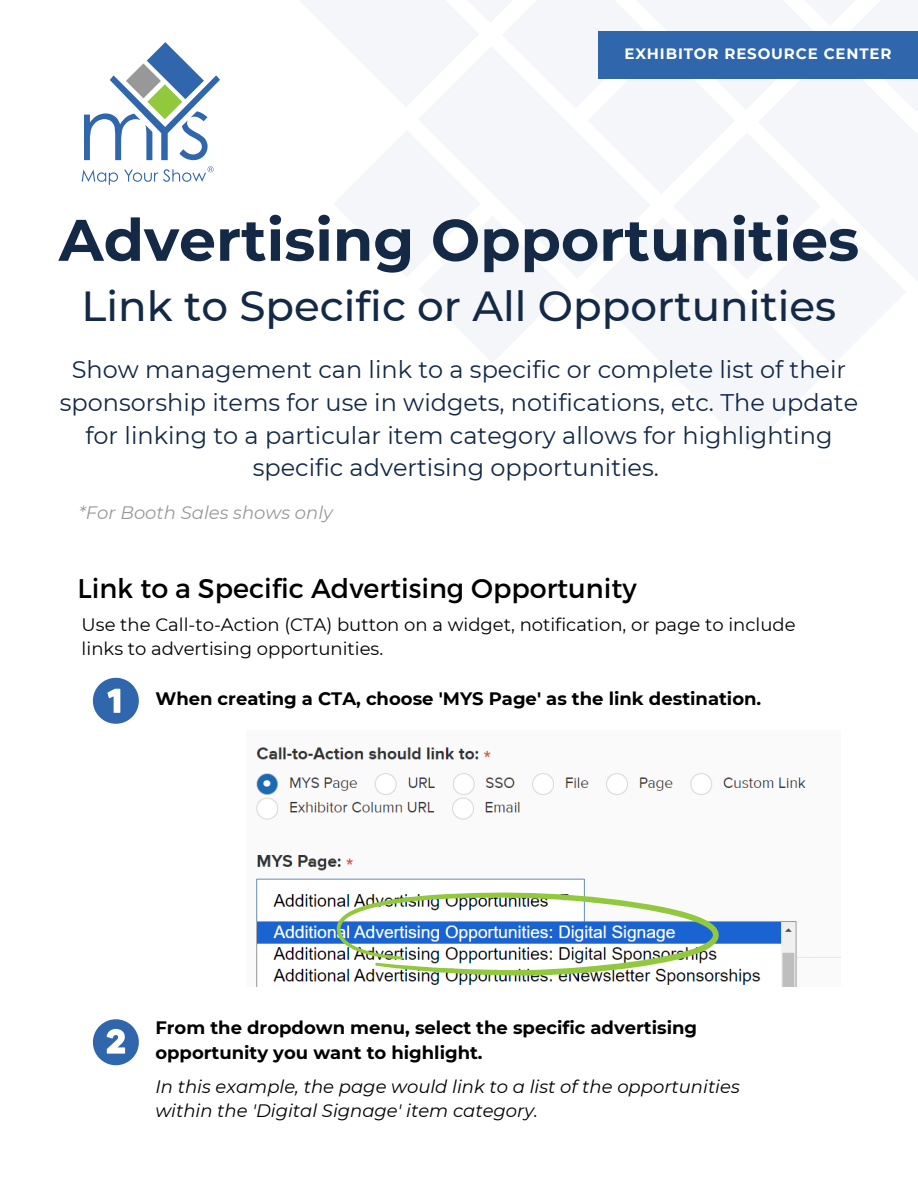
<style>
.page{position:relative;width:918px;height:1188px;background:#fff}
.page>*{position:absolute;margin:0;border:0;box-sizing:border-box;transform-origin:0 0}
.t1{font:700 58.5px "Montserrat";color:#132945}
.t2{font:500 42px "Montserrat";color:#132945}
.t3{font:27px "Montserrat";color:#000}
.t4{font:24px/32.7px "Montserrat";color:#132945;text-align:center}
.t5{font:700 18px/24.8px "Montserrat";color:#000}
.t6{font:18px/24.8px "Montserrat";color:#000}
.t7{font:italic 18px/24.8px "Montserrat";color:#000}
.t8{font:italic 18px "Montserrat";color:#999}
.t9{font:700 15px "Montserrat";letter-spacing:.06em;color:#fff}
</style>
<div class="page">
<svg style="left:665px;top:366px;width:157px;height:84px;fill:#f4f6f9"></svg>
<svg style="left:299px;top:0;width:619px;height:366px"></svg>
<div style="left:598px;top:31px;width:320px;height:47px;background:#3066ac"></div>
<svg style="left:82px;top:42px;width:138px;height:143px"></svg>
<img style="left:256px;top:747px;width:585px;height:239px">
<img style="left:336px;top:890px;width:384px;height:86px">
<svg style="left:93px;top:678px;width:46px;height:46px"></svg>
<svg style="left:93px;top:1019px;width:46px;height:46px"></svg>
<h2 class="t9" style="left:624px;top:45px;width:269px">EXHIBITOR RESOURCE CENTER</h2>
<p class="t1" style="left:59px;top:204px;width:802px">Advertising Opportunities</p>
<h1 class="t2" style="left:82px;top:280px;width:756px">Link to Specific or All Opportunities</h1>
<h4 class="t4" style="left:60px;top:353px;width:800px">Show management can link to a specific or complete list of their sponsorship items for use in widgets, notifications, etc. The update for linking to a particular item category allows for highlighting specific advertising opportunities.</h4>
<h5 class="t8" style="left:79px;top:502px;width:256px">*For Booth Sales shows only</h5>
<h3 class="t3" style="left:77px;top:571px;width:561px">Link to a Specific Advertising Opportunity</h3>
<h6 class="t6" style="left:82px;top:612px;width:715px">Use the Call-to-Action (CTA) button on a widget, notification, or page to include links to advertising opportunities.</h6>
<h6 class="t5" style="left:155px;top:686px;width:607px">When creating a CTA, choose 'MYS Page' as the link destination.</h6>
<p class="t5" style="left:155px;top:1016px;width:543px">From the dropdown menu, select the specific advertising opportunity you want to highlight.</p>
<p class="t7" style="left:155px;top:1074px;width:586px">In this example, the page would link to a list of the opportunities within the 'Digital Signage' item category.</p>
</div>
